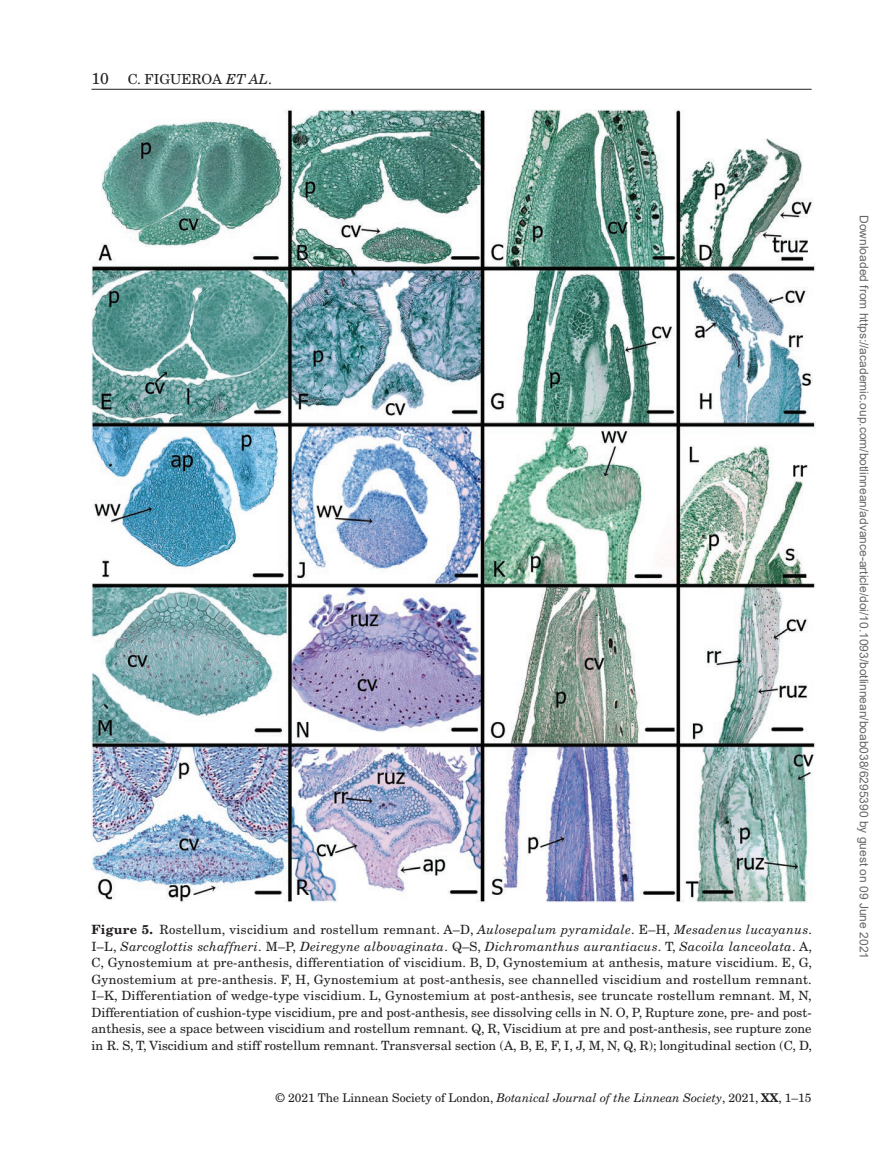
<style>
.page{position:relative;width:893px;height:1174px;background:#fff}
.page>*{position:absolute;margin:0;border:0;box-sizing:border-box;transform-origin:0 0}
.t1{font:13.8px "New Century Schlbk";color:#231f20}
.t2{font:12.75px/16.5px "New Century Schlbk";color:#231f20;text-align:justify}
.t3{font:12px "Arial";color:#666}
.t4{font:12px "New Century Schlbk";color:#231f20}
.s1{font-size:15.75px}
.s2{font-style:italic}
.s3{font-weight:700}
</style>
<div class="page">
<hr style="left:92px;top:89px;width:720px;height:1px;background:#231f20">
<img style="left:92px;top:110px;width:723px;height:792px">
<p class="t1" style="left:92px;top:70px;width:182px"><span class="s1">10</span> C. FIGUEROA <span class="s2">ET AL</span>.</p>
<p class="t2" style="left:92px;top:921px;width:722px"><span class="s3">Figure 5.</span> Rostellum, viscidium and rostellum remnant. A–D, <span class="s2">Aulosepalum pyramidale</span>. E–H, <span class="s2">Mesadenus lucayanus</span>.<br>I–L, <span class="s2">Sarcoglottis schaffneri</span>. M–P, <span class="s2">Deiregyne albovaginata</span>. Q–S, <span class="s2">Dichromanthus aurantiacus</span>. T, <span class="s2">Sacoila lanceolata</span>. A, C, Gynostemium at pre-anthesis, differentiation of viscidium. B, D, Gynostemium at anthesis, mature viscidium. E, G, Gynostemium at pre-anthesis. F, H, Gynostemium at post-anthesis, see channelled viscidium and rostellum remnant.<br>I–K, Differentiation of wedge-type viscidium. L, Gynostemium at post-anthesis, see truncate rostellum remnant. M, N, Differentiation of cushion-type viscidium, pre and post-anthesis, see dissolving cells in N. O, P, Rupture zone, pre- and post&shy;anthesis, see a space between viscidium and rostellum remnant. Q, R, Viscidium at pre and post-anthesis, see rupture zone in R. S, T, Viscidium and stiff rostellum remnant. Transversal section (A, B, E, F, I, J, M, N, Q, R); longitudinal section (C, D,</p>
<p class="t4" style="left:276px;top:1090px;width:537px">© 2021 The Linnean Society of London, <span class="s2">Botanical Journal of the Linnean Society</span>, 2021, <span class="s3">XX</span>, 1–15</p>
<p class="t3" style="left:868px;top:215px;width:745px;rotate:90deg">Downloaded from https://academic.oup.com/botlinnean/advance-article/doi/10.1093/botlinnean/boab038/6295390 by guest on 09 June 2021</p>
</div>
